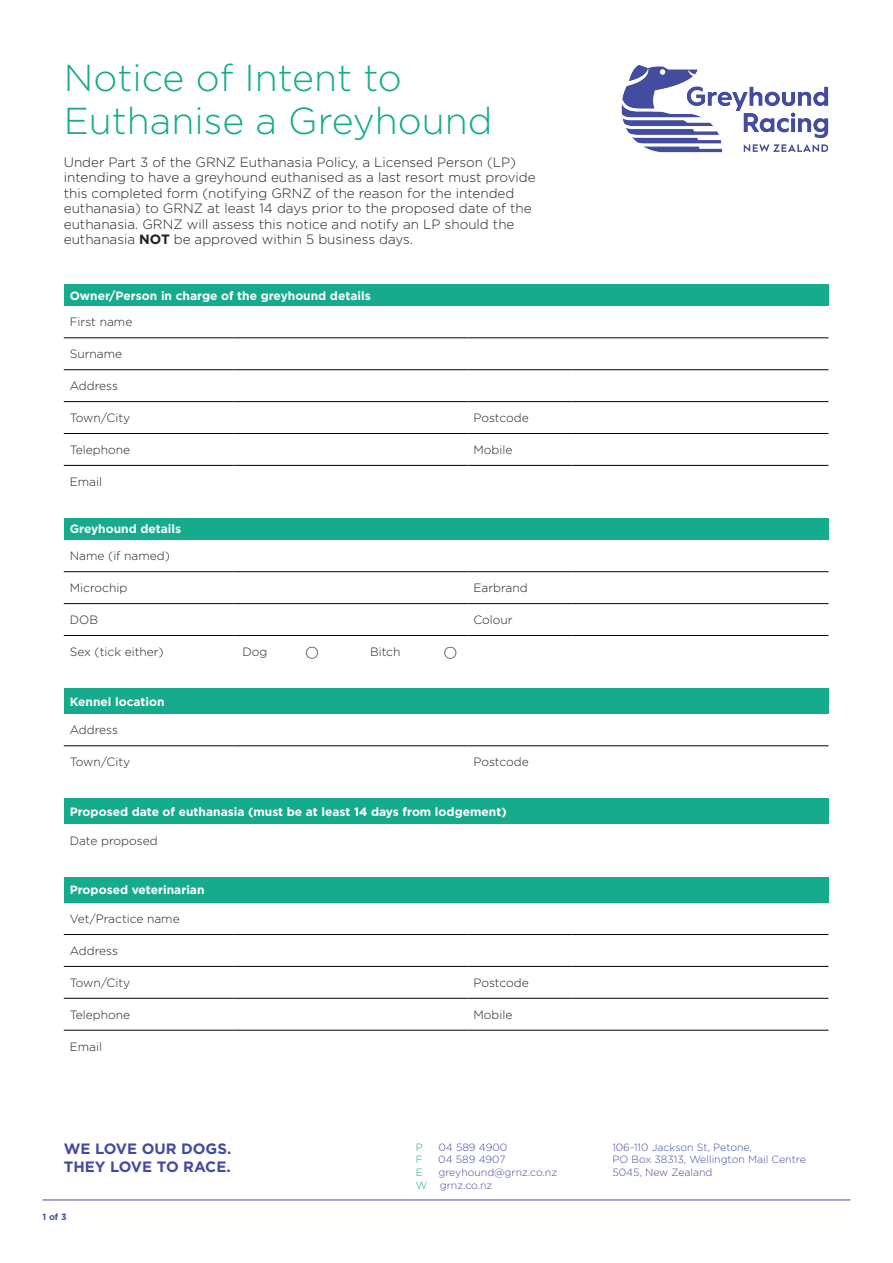
<style>
.page{position:relative;width:893px;height:1263px;background:#fff}
.page>*{position:absolute;margin:0;border:0;box-sizing:border-box;transform-origin:0 0}
.t1{font:300 37.5px/43.2px "Gotham";color:#16ab8d}
.t2{font:700 15px/18px "Gotham";color:#434ba0}
.t3{font:300 13.5px/15.6px "Gotham";color:#231f20}
.t4{font:300 12px "Gotham";color:#231f20}
.t5{font:700 12px "Gotham";color:#fff}
.t6{font:12px "Calibri";color:#231f20}
.t7{font:300 10.5px/12.6px "Gotham";color:#434ba0}
.t8{font:300 10.5px "Gotham";color:#16ab8d}
.t9{font:700 9px "Gotham";color:#444ca0}
.s1{font-weight:700}
.s2{color:#16ab8d}
</style>
<div class="page">
<hr style="left:43px;top:1199px;width:807px;height:1px;background:#444ca0">
<img style="left:621px;top:65px;width:208px;height:88px">
<div style="left:64px;top:284px;width:764px;height:22px;background:#16ab8d"></div>
<hr style="left:64px;top:338px;width:170px;height:1px;background:#040503">
<hr style="left:234px;top:338px;width:233px;height:1px;background:#040503">
<hr style="left:467px;top:338px;width:104px;height:1px;background:#040503">
<hr style="left:571px;top:338px;width:257px;height:1px;background:#040503">
<hr style="left:64px;top:369px;width:170px;height:1px;background:#040503">
<hr style="left:234px;top:369px;width:233px;height:1px;background:#040503">
<hr style="left:467px;top:369px;width:104px;height:1px;background:#040503">
<hr style="left:571px;top:369px;width:257px;height:1px;background:#040503">
<hr style="left:64px;top:401px;width:170px;height:1px;background:#040503">
<hr style="left:234px;top:401px;width:233px;height:1px;background:#040503">
<hr style="left:467px;top:401px;width:104px;height:1px;background:#040503">
<hr style="left:571px;top:401px;width:257px;height:1px;background:#040503">
<hr style="left:64px;top:433px;width:170px;height:1px;background:#040503">
<hr style="left:234px;top:433px;width:233px;height:1px;background:#040503">
<hr style="left:467px;top:433px;width:104px;height:1px;background:#040503">
<hr style="left:571px;top:433px;width:257px;height:1px;background:#040503">
<hr style="left:64px;top:465px;width:170px;height:1px;background:#040503">
<hr style="left:234px;top:465px;width:233px;height:1px;background:#040503">
<hr style="left:467px;top:465px;width:104px;height:1px;background:#040503">
<hr style="left:571px;top:465px;width:257px;height:1px;background:#040503">
<div style="left:64px;top:518px;width:764px;height:22px;background:#16ab8d"></div>
<hr style="left:64px;top:571px;width:170px;height:1px;background:#040503">
<hr style="left:234px;top:571px;width:233px;height:1px;background:#040503">
<hr style="left:467px;top:571px;width:104px;height:1px;background:#040503">
<hr style="left:571px;top:571px;width:257px;height:1px;background:#040503">
<hr style="left:64px;top:603px;width:170px;height:1px;background:#040503">
<hr style="left:234px;top:603px;width:233px;height:1px;background:#040503">
<hr style="left:467px;top:603px;width:104px;height:1px;background:#040503">
<hr style="left:571px;top:603px;width:257px;height:1px;background:#040503">
<hr style="left:64px;top:635px;width:170px;height:1px;background:#040503">
<hr style="left:234px;top:635px;width:233px;height:1px;background:#040503">
<hr style="left:467px;top:635px;width:104px;height:1px;background:#040503">
<hr style="left:571px;top:635px;width:257px;height:1px;background:#040503">
<div style="left:64px;top:688px;width:764px;height:26px;background:#16ab8d"></div>
<hr style="left:64px;top:745px;width:170px;height:1px;background:#040503">
<hr style="left:234px;top:745px;width:233px;height:1px;background:#040503">
<hr style="left:467px;top:745px;width:104px;height:1px;background:#040503">
<hr style="left:571px;top:745px;width:257px;height:1px;background:#040503">
<div style="left:64px;top:799px;width:764px;height:25px;background:#16ab8d"></div>
<div style="left:64px;top:877px;width:764px;height:26px;background:#16ab8d"></div>
<hr style="left:64px;top:934px;width:170px;height:1px;background:#040503">
<hr style="left:234px;top:934px;width:233px;height:1px;background:#040503">
<hr style="left:467px;top:934px;width:104px;height:1px;background:#040503">
<hr style="left:571px;top:934px;width:257px;height:1px;background:#040503">
<hr style="left:64px;top:966px;width:170px;height:1px;background:#040503">
<hr style="left:234px;top:966px;width:233px;height:1px;background:#040503">
<hr style="left:467px;top:966px;width:104px;height:1px;background:#040503">
<hr style="left:571px;top:966px;width:257px;height:1px;background:#040503">
<hr style="left:64px;top:998px;width:170px;height:1px;background:#040503">
<hr style="left:234px;top:998px;width:233px;height:1px;background:#040503">
<hr style="left:467px;top:998px;width:104px;height:1px;background:#040503">
<hr style="left:571px;top:998px;width:257px;height:1px;background:#040503">
<hr style="left:64px;top:1030px;width:170px;height:1px;background:#040503">
<hr style="left:234px;top:1030px;width:233px;height:1px;background:#040503">
<hr style="left:467px;top:1030px;width:104px;height:1px;background:#040503">
<hr style="left:571px;top:1030px;width:257px;height:1px;background:#040503">
<h1 class="t1" style="left:64px;top:56px;width:430px">Notice of Intent to<br>Euthanise a Greyhound</h1>
<p class="t3" style="left:64px;top:154px;width:473px">Under Part 3 of the GRNZ Euthanasia Policy, a Licensed Person (LP) intending to have a greyhound euthanised as a last resort must provide this completed form (notifying GRNZ of the reason for the intended euthanasia) to GRNZ at least 14 days prior to the proposed date of the euthanasia. GRNZ will assess this notice and notify an LP should the euthanasia <span class="s1">NOT</span> be approved within 5 business days.</p>
<p class="t5" style="left:70px;top:288px;width:302px">Owner/Person in charge of the greyhound details</p>
<p class="t4" style="left:70px;top:315px;width:64px">First name</p>
<p class="t4" style="left:70px;top:347px;width:54px">Surname</p>
<p class="t4" style="left:70px;top:379px;width:50px">Address</p>
<p class="t4" style="left:70px;top:411px;width:62px">Town/City</p>
<p class="t4" style="left:473px;top:411px;width:57px">Postcode</p>
<p class="t4" style="left:70px;top:443px;width:62px">Telephone</p>
<p class="t4" style="left:473px;top:443px;width:40px">Mobile</p>
<p class="t4" style="left:70px;top:475px;width:34px">Email</p>
<p class="t5" style="left:70px;top:522px;width:113px">Greyhound details</p>
<p class="t4" style="left:70px;top:549px;width:102px">Name (if named)</p>
<p class="t4" style="left:70px;top:581px;width:59px">Microchip</p>
<p class="t4" style="left:473px;top:581px;width:56px">Earbrand</p>
<p class="t4" style="left:70px;top:613px;width:30px">DOB</p>
<p class="t4" style="left:473px;top:613px;width:41px">Colour</p>
<p class="t4" style="left:70px;top:645px;width:96px">Sex (tick either)</p>
<p class="t4" style="left:242px;top:645px;width:26px">Dog</p>
<p class="t6" style="left:306px;top:644px;width:13px">⃝</p>
<p class="t4" style="left:370px;top:645px;width:32px">Bitch</p>
<p class="t6" style="left:444px;top:644px;width:13px">⃝</p>
<p class="t5" style="left:70px;top:694px;width:96px">Kennel location</p>
<p class="t4" style="left:70px;top:723px;width:50px">Address</p>
<p class="t4" style="left:70px;top:755px;width:62px">Town/City</p>
<p class="t4" style="left:473px;top:755px;width:57px">Postcode</p>
<p class="t5" style="left:70px;top:805px;width:438px">Proposed date of euthanasia (must be at least 14 days from lodgement)</p>
<p class="t4" style="left:70px;top:834px;width:90px">Date proposed</p>
<p class="t5" style="left:70px;top:883px;width:136px">Proposed veterinarian</p>
<p class="t4" style="left:70px;top:912px;width:111px">Vet/Practice name</p>
<p class="t4" style="left:70px;top:944px;width:50px">Address</p>
<p class="t4" style="left:70px;top:976px;width:62px">Town/City</p>
<p class="t4" style="left:473px;top:976px;width:57px">Postcode</p>
<p class="t4" style="left:70px;top:1008px;width:62px">Telephone</p>
<p class="t4" style="left:473px;top:1008px;width:40px">Mobile</p>
<p class="t4" style="left:70px;top:1040px;width:34px">Email</p>
<p class="t2" style="left:64px;top:1139px;width:169px">WE LOVE OUR DOGS.<br>THEY LOVE TO RACE.</p>
<p class="t8" style="left:416px;top:1141px;width:9px">P</p>
<p class="t7" style="left:438px;top:1141px;width:70px">04 589 4900</p>
<p class="t8" style="left:416px;top:1154px;width:8px">F</p>
<p class="t7" style="left:438px;top:1153px;width:69px">04 589 4907</p>
<p class="t8" style="left:416px;top:1166px;width:9px">E</p>
<p class="t7" style="left:416px;top:1166px;width:143px;text-indent:23px">greyhound@grnz.co.nz<br><span class="s2">W</span> grnz.co.nz</p>
<p class="t9" style="left:43px;top:1212px;width:26px">1 of 3</p>
<p class="t7" style="left:612px;top:1141px;width:195px">106-110 Jackson St, Petone,<br>PO Box 38313, Wellington Mail Centre<br>5045, New Zealand</p>
</div>
